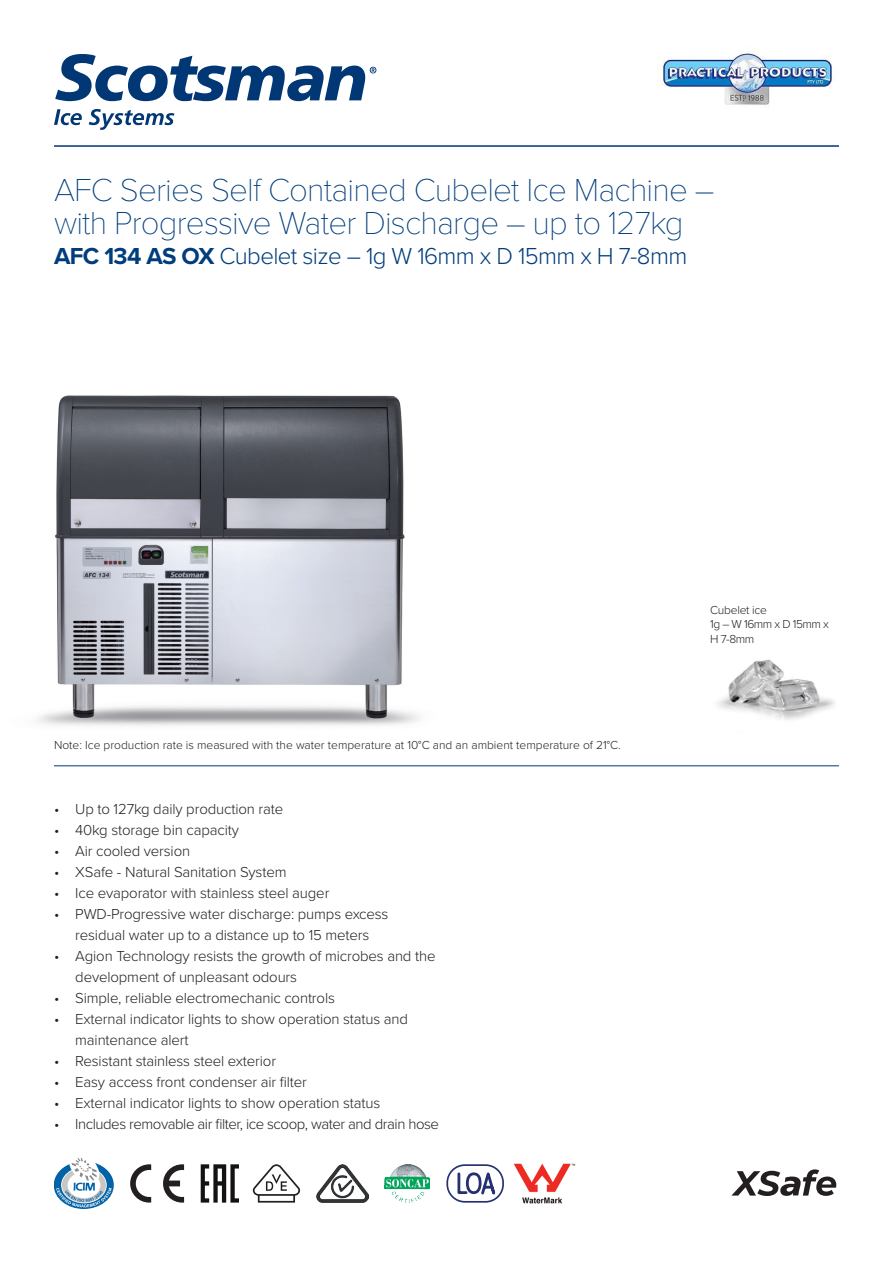
<style>
.page{position:relative;width:893px;height:1263px;background:#fff}
.page>*{position:absolute;margin:0;border:0;box-sizing:border-box;transform-origin:0 0}
.t1{font:100 33px/33px "Proxima Nova T";letter-spacing:-.025em;color:#013d7d}
.t2{font:300 24px "Proxima Nova";letter-spacing:-.025em;color:#013d7d}
.t3{font:300 15px/21px "Proxima Nova";letter-spacing:-.01em;color:#231f20}
.t4{font:300 15px "Proxima Nova";letter-spacing:-.03em;color:#231f20}
.t5{font:300 12px "Proxima Nova";color:#231f20}
.t6{font:300 12px/14.2px "Proxima Nova";letter-spacing:-.04em;color:#231f20}
.s1{font-weight:700}
</style>
<div class="page">
<img style="left:38px;top:395px;width:382px;height:331px">
<img style="left:717px;top:659px;width:118px;height:61px">
<svg style="left:55px;top:54px;width:321px;height:47px"></svg>
<svg style="left:54px;top:109px;width:28px;height:16px"></svg>
<svg style="left:89px;top:109px;width:85px;height:21px"></svg>
<hr style="left:54px;top:145px;width:785px;height:2px;background:#013775">
<hr style="left:54px;top:765px;width:785px;height:1px;background:#013775">
<svg style="left:54px;top:1158px;width:60px;height:51px"></svg>
<svg style="left:163px;top:1164px;width:21px;height:38px"></svg>
<svg style="left:131px;top:1164px;width:20px;height:38px"></svg>
<svg style="left:201px;top:1164px;width:38px;height:38px"></svg>
<svg style="left:253px;top:1164px;width:47px;height:38px"></svg>
<img style="left:317px;top:1164px;width:51px;height:38px">
<img style="left:385px;top:1164px;width:44px;height:38px">
<div style="left:446px;top:1164px;width:58px;height:38px;border:2px solid #263171;border-radius:18px"></div>
<svg style="left:457px;top:1172px;width:12px;height:22px"></svg>
<div style="left:466px;top:1172px;width:16px;height:22px;border:3px solid #263171;border-radius:50%"></div>
<svg style="left:479px;top:1164px;width:18px;height:31px"></svg>
<img style="left:513px;top:1163px;width:63px;height:41px">
<svg style="left:731px;top:1169px;width:105px;height:27px"></svg>
<img style="left:659px;top:45px;width:173px;height:60px">
<h1 class="t1" style="left:54px;top:171px;width:662px">AFC Series Self Contained Cubelet Ice Machine – with Progressive Water Discharge – up to 127kg</h1>
<h2 class="t2" style="left:54px;top:238px;width:635px"><span class="s1">AFC 134 AS OX</span> Cubelet size – 1g W 16mm x D 15mm x H 7-8mm</h2>
<p class="t5" style="left:54px;top:736px;width:568px">Note: Ice production rate is measured with the water temperature at 10°C and an ambient temperature of 21°C.</p>
<p class="t3" style="left:54px;top:797px;width:231px">• Up to 127kg daily production rate</p>
<p class="t3" style="left:54px;top:818px;width:186px">• 40kg storage bin capacity</p>
<p class="t3" style="left:54px;top:839px;width:138px">• Air cooled version</p>
<p class="t3" style="left:54px;top:860px;width:234px">• XSafe - Natural Sanitation System</p>
<p class="t3" style="left:54px;top:881px;width:277px">• Ice evaporator with stainless steel auger</p>
<p class="t3" style="left:54px;top:902px;width:336px;text-align:center">• PWD-Progressive water discharge: pumps excess residual water up to a distance up to 15 meters</p>
<p class="t3" style="left:75px;top:944px;width:362px;text-indent:-21px">• Agion Technology resists the growth of microbes and the development of unpleasant odours</p>
<p class="t3" style="left:54px;top:986px;width:282px">• Simple, reliable electromechanic controls</p>
<p class="t3" style="left:75px;top:1007px;width:334px;text-indent:-21px">• External indicator lights to show operation status and maintenance alert</p>
<p class="t3" style="left:54px;top:1049px;width:224px">• Resistant stainless steel exterior</p>
<p class="t3" style="left:54px;top:1070px;width:255px">• Easy access front condenser air filter</p>
<p class="t3" style="left:54px;top:1091px;width:328px">• External indicator lights to show operation status</p>
<p class="t4" style="left:54px;top:1112px;width:387px">• Includes removable air filter, ice scoop, water and drain hose</p>
<p class="t6" style="left:710px;top:602px;width:120px">Cubelet ice<br>1g – W 16mm x D 15mm x<br>H 7-8mm</p>
</div>
